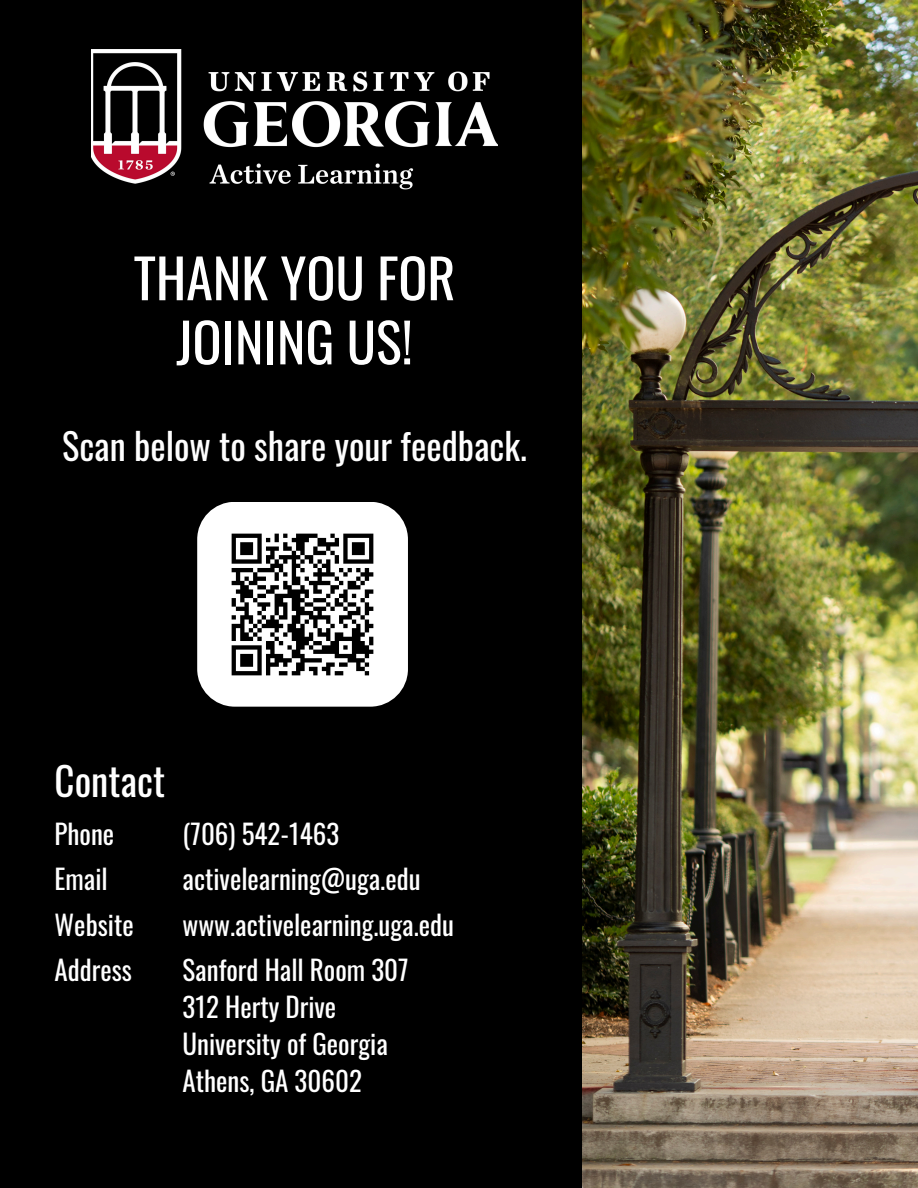
<style>
.page{position:relative;width:918px;height:1188px;background:#000}
.page>*{position:absolute;margin:0;border:0;box-sizing:border-box;transform-origin:0 0}
.t1{font:54px/64.2px "Oswald";color:#fff;text-align:center}
.t2{font:39px "Oswald";color:#fff}
.t3{font:36.45px "Oswald";color:#fefefe}
.t4{font:27px "Oswald";color:#fff}
</style>
<div class="page">
<img style="left:92px;top:50px;width:406px;height:140px">
<img style="left:582px;top:0;width:336px;height:1188px">
<div style="left:197px;top:502px;width:211px;height:205px;background:#fff;border-radius:38px"></div>
<img style="left:231px;top:533px;width:143px;height:143px">
<p class="t1" style="left:134px;top:244px;width:323px">THANK YOU FOR<br>JOINING US!</p>
<h1 class="t3" style="left:62px;top:417px;width:466px">Scan below to share your feedback.</h1>
<h2 class="t2" style="left:55px;top:750px;width:112px">Contact</h2>
<h2 class="t4" style="left:55px;top:813px;width:61px">Phone</h2>
<p class="t4" style="left:183px;top:813px;width:158px">(706) 542-1463</p>
<p class="t4" style="left:55px;top:858px;width:55px">Email</p>
<p class="t4" style="left:183px;top:858px;width:240px">activelearning@uga.edu</p>
<p class="t4" style="left:55px;top:903px;width:81px">Website</p>
<p class="t4" style="left:183px;top:903px;width:273px">www.activelearning.uga.edu</p>
<p class="t4" style="left:183px;top:949px;width:228px">Sanford Hall Room 307</p>
<p class="t4" style="left:183px;top:986px;width:155px">312 Herty Drive</p>
<p class="t4" style="left:183px;top:1023px;width:207px">University of Georgia</p>
<p class="t4" style="left:183px;top:1060px;width:181px">Athens, GA 30602</p>
<p class="t4" style="left:55px;top:949px;width:79px">Address</p>
</div>
